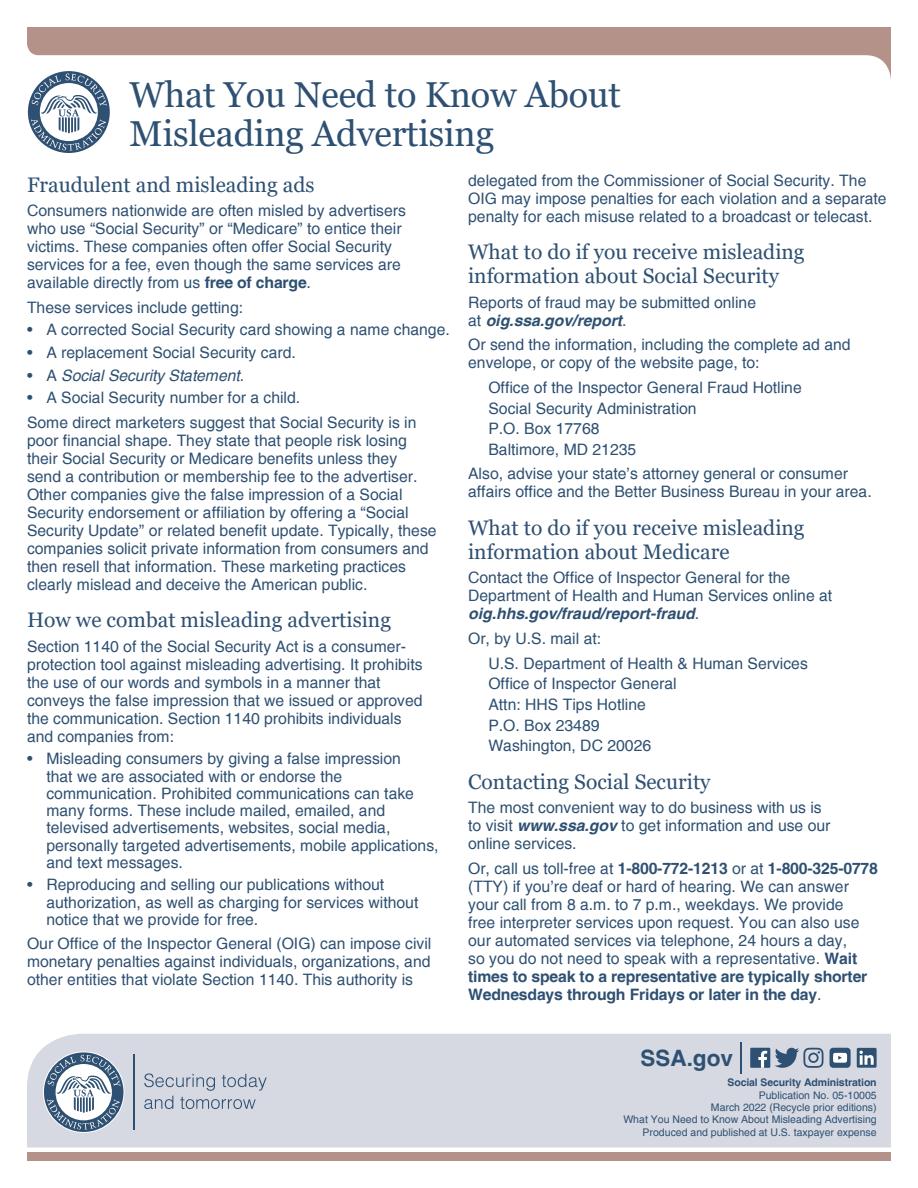
<style>
.page{position:relative;width:918px;height:1188px;background:#fff}
.page>*{position:absolute;margin:0;border:0;box-sizing:border-box;transform-origin:0 0}
.t1{font:36px/39px "Georgia";letter-spacing:-.005em;color:#2e5072}
.t2{font:700 22.5px "Helvetica";color:#2e5072}
.t3{font:21px/24px "Georgia";color:#2e5072}
.t4{font:15.75px/18px "Helvetica";color:#2e5072}
.t5{font:italic 15.75px "Helvetica";letter-spacing:-.005em;color:#2e5072}
.t6{font:10.5px "Helvetica";color:#2e5072}
.t7{font:700 10.5px "Helvetica";letter-spacing:-.01em;color:#2e5072}
.s1{font-weight:700}
.s2{font-style:normal}
.s3{font-weight:700;font-style:italic}
</style>
<div class="page">
<svg style="left:27px;top:27px;width:864px;height:52px;fill:#b49189"></svg>
<div style="left:27px;top:1034px;width:864px;height:113px;background:#d6d9e2"></div>
<hr style="left:740px;top:1042px;width:2px;height:32px;background:#2e5072">
<div style="left:27px;top:1153px;width:864px;height:8px;background:#b49189"></div>
<svg style="left:28px;top:71px;width:82px;height:82px"></svg>
<svg style="left:31px;top:74px;width:76px;height:76px"></svg>
<div style="left:750px;top:1048px;width:20px;height:20px;background:#2e5072"></div>
<svg style="left:758px;top:1051px;width:9px;height:17px"></svg>
<svg style="left:775px;top:1048px;width:49px;height:20px"></svg>
<svg style="left:830px;top:1048px;width:21px;height:20px"></svg>
<svg style="left:857px;top:1048px;width:20px;height:20px"></svg>
<svg style="left:144px;top:1073px;width:123px;height:36px;background:#bcc4d0"></svg>
<hr style="left:134px;top:1054px;width:1px;height:76px;background:#2e5072">
<svg style="left:44px;top:1052px;width:79px;height:80px"></svg>
<svg style="left:47px;top:1055px;width:74px;height:75px"></svg>
<h1 class="t1" style="left:129px;top:76px;width:493px">What You Need to Know About<br>Misleading Advertising</h1>
<h1 class="t3" style="left:27px;top:173px;width:289px">Fraudulent and misleading ads</h1>
<p class="t4" style="left:27px;top:202px;width:381px">Consumers nationwide are often misled by advertisers who use “Social Security” or “Medicare” to entice their victims. These companies often offer Social Security services for a fee, even though the same services are available directly from us <span class="s1">free of charge</span>.</p>
<p class="t4" style="left:27px;top:299px;width:218px">These services include getting:</p>
<p class="t4" style="left:27px;top:321px;width:424px">• A corrected Social Security card showing a name change.</p>
<p class="t4" style="left:27px;top:344px;width:270px">• A replacement Social Security card.</p>
<p class="t5" style="left:27px;top:366px;width:219px"><span class="s2">• A</span> Social Security Statement<span class="s2">.</span></p>
<p class="t4" style="left:27px;top:389px;width:275px">• A Social Security number for a child.</p>
<p class="t4" style="left:27px;top:414px;width:411px">Some direct marketers suggest that Social Security is in poor financial shape. They state that people risk losing their Social Security or Medicare benefits unless they<br>send a contribution or membership fee to the advertiser.<br>Other companies give the false impression of a Social Security endorsement or affiliation by offering a “Social Security Update” or related benefit update. Typically, these companies solicit private information from consumers and then resell that information. These marketing practices clearly mislead and deceive the American public.</p>
<h1 class="t3" style="left:27px;top:608px;width:366px">How we combat misleading advertising</h1>
<p class="t4" style="left:27px;top:638px;width:397px">Section 1140 of the Social Security Act is a consumer&shy;protection tool against misleading advertising. It prohibits the use of our words and symbols in a manner that conveys the false impression that we issued or approved the communication. Section 1140 prohibits individuals and companies from:</p>
<p class="t4" style="left:46px;top:751px;width:394px;line-height:17.2px;text-indent:-19px">• Misleading consumers by giving a false impression<br>that we are associated with or endorse the communication. Prohibited communications can take many forms. These include mailed, emailed, and televised advertisements, websites, social media, personally targeted advertisements, mobile applications, and text messages.</p>
<p class="t4" style="left:46px;top:877px;width:374px;line-height:17.2px;text-indent:-19px">• Reproducing and selling our publications without authorization, as well as charging for services without notice that we provide for free.</p>
<p class="t4" style="left:27px;top:935px;width:406px;text-align:justify">Our Office of the Inspector General (OIG) can impose civil monetary penalties against individuals, organizations, and other entities that violate Section 1140. This authority is</p>
<p class="t4" style="left:468px;top:172px;width:420px">delegated from the Commissioner of Social Security. The<br>OIG may impose penalties for each violation and a separate penalty for each misuse related to a broadcast or telecast.</p>
<h1 class="t3" style="left:468px;top:240px;width:338px">What to do if you receive misleading information about Social Security</h1>
<p class="t4" style="left:468px;top:294px;width:290px">Reports of fraud may be submitted online at <span class="s3">oig.ssa.gov/report</span>.</p>
<p class="t4" style="left:468px;top:336px;width:384px">Or send the information, including the complete ad and envelope, or copy of the website page, to:</p>
<p class="t4" style="left:488px;top:379px;width:315px">Office of the Inspector General Fraud Hotline</p>
<p class="t4" style="left:488px;top:400px;width:210px">Social Security Administration</p>
<p class="t4" style="left:488px;top:420px;width:113px">P.O. Box 17768</p>
<p class="t4" style="left:488px;top:441px;width:149px">Baltimore, MD 21235</p>
<p class="t4" style="left:468px;top:465px;width:405px">Also, advise your state’s attorney general or consumer affairs office and the Better Business Bureau in your area.</p>
<h1 class="t3" style="left:468px;top:516px;width:338px">What to do if you receive misleading information about Medicare</h1>
<p class="t4" style="left:468px;top:569px;width:366px">Contact the Office of Inspector General for the<br>Department of Health and Human Services online at <span class="s3">oig.hhs.gov/fraud/report-fraud</span>.</p>
<p class="t4" style="left:468px;top:630px;width:135px">Or, by U.S. mail at:</p>
<p class="t4" style="left:488px;top:655px;width:321px">U.S. Department of Health &amp; Human Services</p>
<p class="t4" style="left:488px;top:675px;width:190px">Office of Inspector General</p>
<p class="t4" style="left:488px;top:696px;width:159px">Attn: HHS Tips Hotline</p>
<p class="t4" style="left:488px;top:717px;width:113px">P.O. Box 23489</p>
<p class="t4" style="left:488px;top:737px;width:164px">Washington, DC 20026</p>
<h1 class="t3" style="left:468px;top:770px;width:244px">Contacting Social Security</h1>
<p class="t4" style="left:468px;top:799px;width:364px">The most convenient way to do business with us is to visit <span class="s3">www.ssa.gov</span> to get information and use our online services.</p>
<p class="t4" style="left:468px;top:860px;width:411px">Or, call us toll-free at <span class="s1">1-800-772-1213</span> or at <span class="s1">1-800-325-0778 </span>(TTY) if you’re deaf or hard of hearing. We can answer your call from 8 a.m. to 7 p.m., weekdays. We provide<br>free interpreter services upon request. You can also use our automated services via telephone, 24 hours a day,<br>so you do not need to speak with a representative. <span class="s1">Wait times to speak to a representative are typically shorter Wednesdays through Fridays or later in the day</span>.</p>
<p class="t2" style="left:640px;top:1044px;width:94px">SSA.gov</p>
<p class="t7" style="left:727px;top:1076px;width:151px">Social Security Administration</p>
<p class="t6" style="left:759px;top:1089px;width:119px">Publication No. 05-10005</p>
<p class="t6" style="left:711px;top:1101px;width:167px">March 2022 (Recycle prior editions)</p>
<p class="t6" style="left:623px;top:1114px;width:255px">What You Need to Know About Misleading Advertising</p>
<p class="t6" style="left:643px;top:1126px;width:236px">Produced and published at U.S. taxpayer expense</p>
</div>
